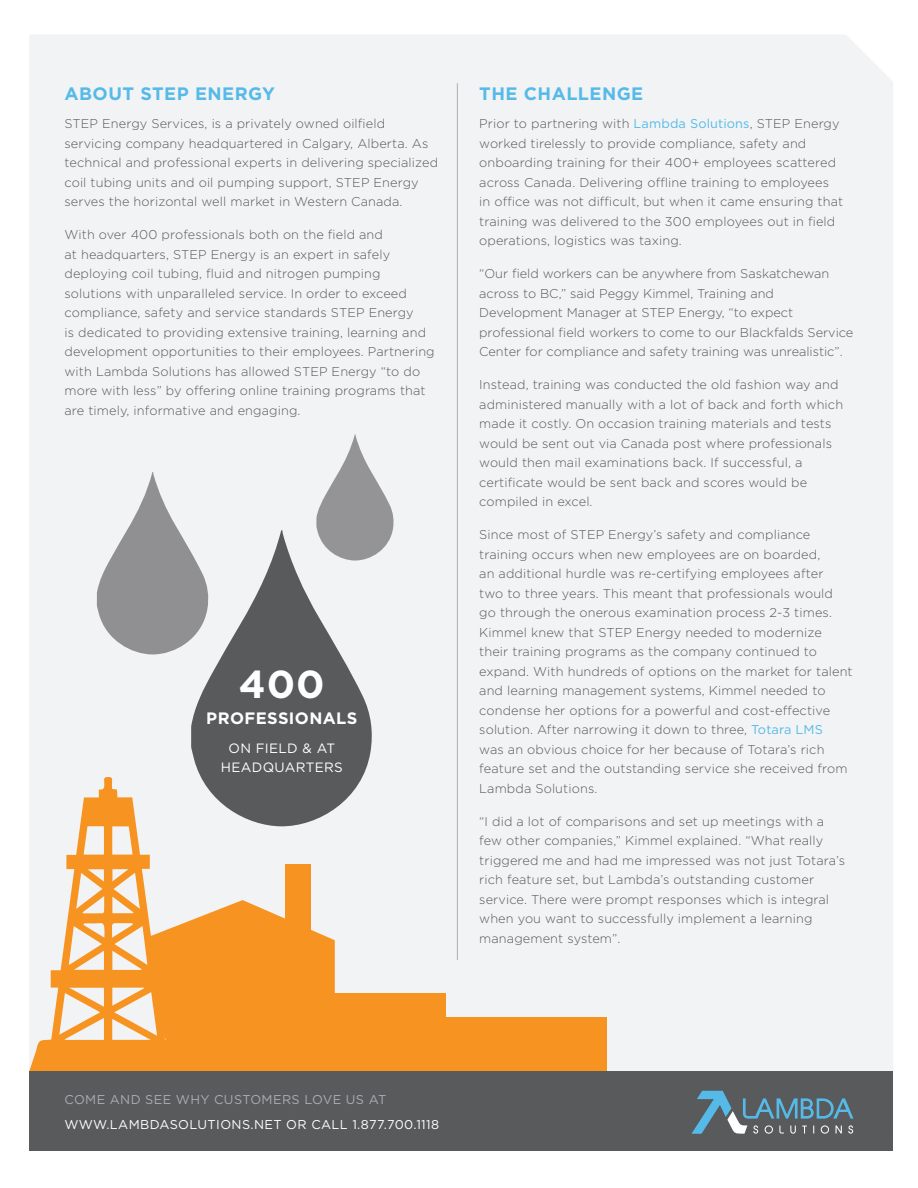
<style>
.page{position:relative;width:918px;height:1188px;background:#fff}
.page>*{position:absolute;margin:0;border:0;box-sizing:border-box;transform-origin:0 0}
.t1{font:700 39px "Gotham";color:#fff}
.t2{font:700 18px "Gotham";letter-spacing:.025em;color:#56bae9}
.t3{font:700 16.5px "Gotham";letter-spacing:.025em;color:#fff}
.t4{font:13.5px/19.5px "Gotham";letter-spacing:.025em;color:#fff;text-align:center}
.t5{font:300 12.75px/19.5px "Gotham";letter-spacing:.01em;color:#57585a}
.t6{font:12.75px "Gotham";letter-spacing:.03em;color:#fff}
.t7{font:12.75px "Gotham";letter-spacing:.03em;color:#abacb0}
.s1{font-weight:400;color:#56bae9}
</style>
<div class="page">
<div style="left:29px;top:35px;width:864px;height:1036px;background:#f2f3f4"></div>
<hr style="left:457px;top:84px;width:1px;height:876px;background:#acadae">
<svg style="left:29px;top:777px;width:158px;height:294px;fill:#f2f3f4"></svg>
<svg style="left:191px;top:530px;width:183px;height:297px;fill:#595a5c"></svg>
<svg style="left:150px;top:900px;width:185px;height:171px;background:#f69e38"></svg>
<div style="left:285px;top:864px;width:26px;height:89px;background:#f79421"></div>
<div style="left:305px;top:993px;width:141px;height:79px;background:#f79421"></div>
<svg style="left:97px;top:472px;width:112px;height:183px"></svg>
<svg style="left:316px;top:434px;width:78px;height:127px"></svg>
<div style="left:429px;top:1017px;width:178px;height:54px;background:#f79421"></div>
<div style="left:29px;top:1071px;width:864px;height:80px;background:#595a5c"></div>
<svg style="left:691px;top:1091px;width:163px;height:43px"></svg>
<h2 class="t2" style="left:64px;top:81px;width:212px">ABOUT STEP ENERGY</h2>
<p class="t5" style="left:64px;top:114px;width:375px">STEP Energy Services, is a privately owned oilfield servicing company headquartered in Calgary, Alberta. As technical and professional experts in delivering specialized coil tubing units and oil pumping support, STEP Energy serves the horizontal well market in Western Canada.</p>
<p class="t5" style="left:64px;top:225px;width:372px">With over 400 professionals both on the field and<br>at headquarters, STEP Energy is an expert in safely deploying coil tubing, fluid and nitrogen pumping solutions with unparalleled service. In order to exceed compliance, safety and service standards STEP Energy<br>is dedicated to providing extensive training, learning and development opportunities to their employees. Partnering with Lambda Solutions has allowed STEP Energy “to do more with less” by offering online training programs that are timely, informative and engaging.</p>
<h1 class="t1" style="left:239px;top:658px;width:87px">400</h1>
<p class="t3" style="left:206px;top:707px;width:153px">PROFESSIONALS</p>
<p class="t4" style="left:221px;top:738px;width:124px">ON FIELD &amp; AT<br>HEADQUARTERS</p>
<h2 class="t2" style="left:479px;top:81px;width:166px">THE CHALLENGE</h2>
<p class="t5" style="left:479px;top:114px;width:365px">Prior to partnering with <span class="s1">Lambda Solutions</span>, STEP Energy worked tirelessly to provide compliance, safety and onboarding training for their 400+ employees scattered across Canada. Delivering offline training to employees in office was not difficult, but when it came ensuring that training was delivered to the 300 employees out in field operations, logistics was taxing.</p>
<p class="t5" style="left:479px;top:264px;width:376px">“Our field workers can be anywhere from Saskatchewan across to BC,” said Peggy Kimmel, Training and Development Manager at STEP Energy, “to expect professional field workers to come to our Blackfalds Service Center for compliance and safety training was unrealistic”.</p>
<p class="t5" style="left:479px;top:375px;width:365px">Instead, training was conducted the old fashion way and administered manually with a lot of back and forth which made it costly. On occasion training materials and tests would be sent out via Canada post where professionals would then mail examinations back. If successful, a certificate would be sent back and scores would be compiled in excel.</p>
<p class="t5" style="left:479px;top:525px;width:375px">Since most of STEP Energy’s safety and compliance training occurs when new employees are on boarded,<br>an additional hurdle was re-certifying employees after<br>two to three years. This meant that professionals would go through the onerous examination process 2-3 times.<br>Kimmel knew that STEP Energy needed to modernize their training programs as the company continued to expand. With hundreds of options on the market for talent and learning management systems, Kimmel needed to condense her options for a powerful and cost-effective solution. After narrowing it down to three, <span class="s1">Totara LMS<br></span>was an obvious choice for her because of Totara’s rich feature set and the outstanding service she received from Lambda Solutions.</p>
<p class="t5" style="left:479px;top:811px;width:368px">“I did a lot of comparisons and set up meetings with a few other companies,” Kimmel explained. “What really triggered me and had me impressed was not just Totara’s rich feature set, but Lambda’s outstanding customer service. There were prompt responses which is integral when you want to successfully implement a learning management system”.</p>
<p class="t7" style="left:64px;top:1091px;width:323px">COME AND SEE WHY CUSTOMERS LOVE US AT</p>
<p class="t6" style="left:64px;top:1117px;width:376px">WWW.LAMBDASOLUTIONS.NET OR CALL 1.877.700.1118</p>
</div>
